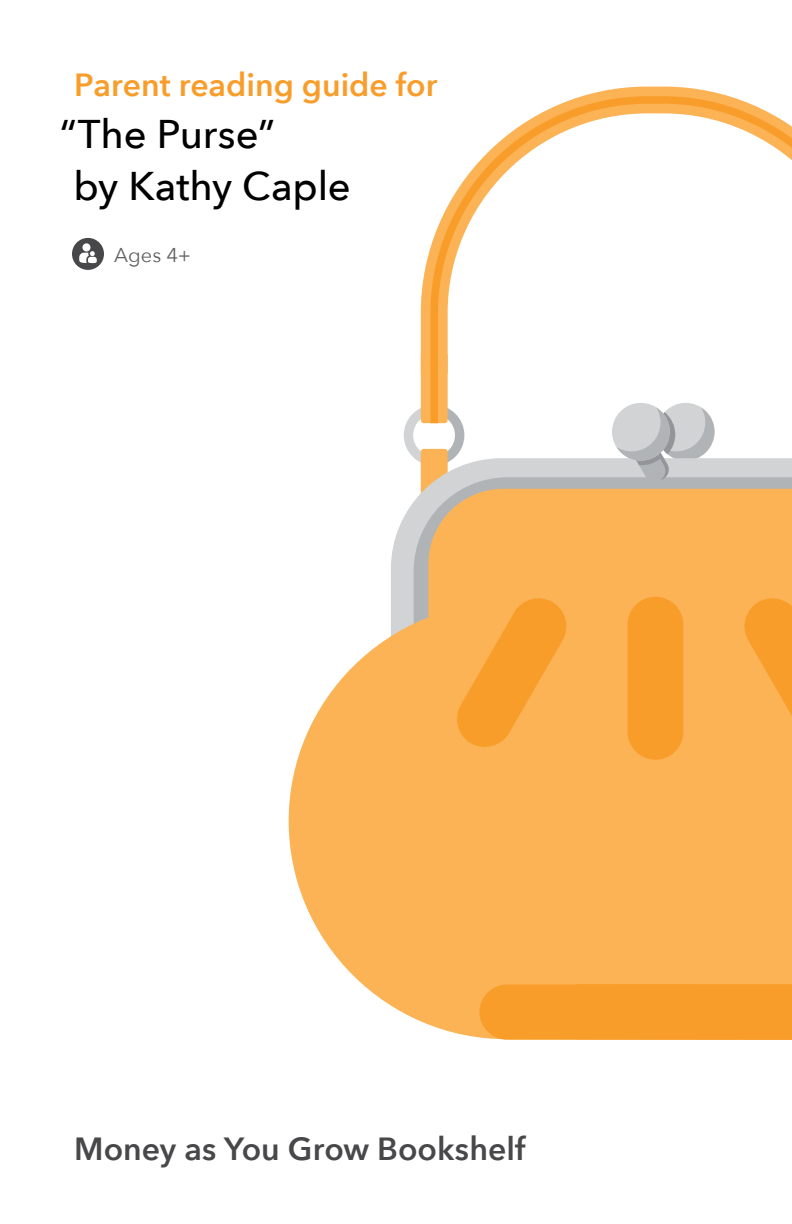
<style>
.page{position:relative;width:792px;height:1224px;background:#fff}
.page>*{position:absolute;margin:0;border:0;box-sizing:border-box;transform-origin:0 0}
.regular{font:500 40px/52px "Avenir Next";letter-spacing:-.005em;color:#000}
.Black__Handout{font:600 32px "Avenir Next";color:#48484a}
.regular-2{font:600 32px "Avenir Next";color:#f99d2a}
.Black__Handout-2{font:20px "Avenir Next";color:#5f6062}
</style>
<div class="page">
<svg style="left:404px;top:405px;width:60px;height:53px"></svg>
<div style="left:421px;top:449px;width:27px;height:58px;background:#fbb355;border-radius:3px"></div>
<div style="left:421px;top:353px;width:27px;height:70px;background:#fbb355;border-radius:3px"></div>
<svg style="left:421px;top:87px;width:307px;height:267px"></svg>
<svg style="left:430px;top:96px;width:362px;height:328px"></svg>
<div style="left:657px;top:403px;width:58px;height:58px;background:#d1d3d4;border-radius:50%"></div>
<svg style="left:391px;top:458px;width:401px;height:145px;fill:#d1d3d4"></svg>
<svg style="left:414px;top:477px;width:378px;height:126px;background:#bcbcba"></svg>
<div style="left:428px;top:489px;width:364px;height:114px;background:#fbb355"></div>
<svg style="left:289px;top:603px;width:452px;height:435px;fill:#fbb355"></svg>
<svg style="left:453px;top:594px;width:117px;height:157px;background:#faa841"></svg>
<svg style="left:741px;top:594px;width:51px;height:58px;background:#f9a234"></svg>
<div style="left:628px;top:597px;width:55px;height:163px;background:#f99d2a;border-radius:28px"></div>
<svg style="left:479px;top:984px;width:98px;height:56px;background:#f99f2e"></svg>
<div style="left:612px;top:403px;width:58px;height:58px;background:#d1d3d4;border-radius:50%"></div>
<svg style="left:616px;top:407px;width:99px;height:76px"></svg>
<svg style="left:577px;top:652px;width:215px;height:388px;background:#faae4b"></svg>
<div style="left:72px;top:238px;width:32px;height:32px;background:#48484a;border-radius:50%"></div>
<svg style="left:79px;top:243px;width:18px;height:20px"></svg>
<p class="regular-2" style="left:74px;top:57px;width:365px">Parent reading guide for</p>
<p class="regular" style="left:73px;top:107px;width:279px;text-indent:-14px">“The Purse”<br>by Kathy Caple</p>
<p class="Black__Handout-2" style="left:114px;top:238px;width:79px">Ages 4+</p>
<p class="Black__Handout" style="left:74px;top:1122px;width:453px">Money as You Grow Bookshelf</p>
</div>
